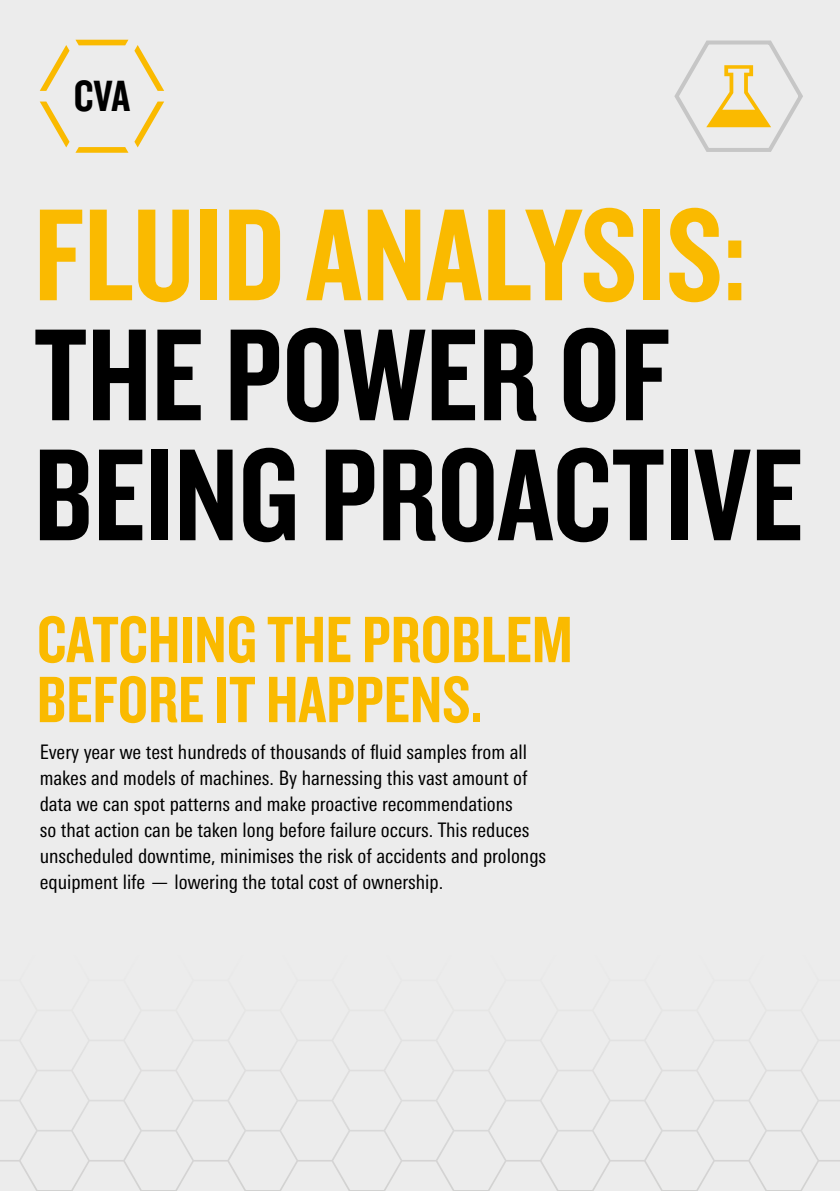
<style>
.page{position:relative;width:840px;height:1191px;background:#fff}
.page>*{position:absolute;margin:0;border:0;box-sizing:border-box;transform-origin:0 0}
.t1{font:136px/120px "Knockout 49 Liteweight";color:#000}
.t2{font:136px "Knockout 49 Liteweight";color:#faba00}
.t3{font:68px/60px "Knockout 49 Liteweight";color:#faba00}
.t4{font:45.4px "Knockout 49 Liteweight";color:#000}
.t5{font:condensed 20px/26px "Linotype Univers";color:#000}
</style>
<div class="page">
<div style="left:0;top:0;width:839px;height:1191px;background:#ececec"></div>
<svg style="left:0;top:1046px;width:839px;height:145px"></svg>
<svg style="left:75px;top:40px;width:53px;height:5px"></svg>
<svg style="left:40px;top:45px;width:29px;height:46px"></svg>
<svg style="left:40px;top:102px;width:29px;height:45px"></svg>
<svg style="left:134px;top:45px;width:30px;height:46px"></svg>
<svg style="left:75px;top:147px;width:53px;height:6px"></svg>
<svg style="left:134px;top:102px;width:30px;height:45px"></svg>
<svg style="left:674px;top:40px;width:129px;height:112px"></svg>
<h3 class="t4" style="left:74px;top:67px;width:58px">CVA</h3>
<h1 class="t2" style="left:34px;top:169px;width:713px">FLUID ANALYSIS:</h1>
<h1 class="t1" style="left:34px;top:310px;width:770px">THE POWER OF<br>BEING PROACTIVE</h1>
<h2 class="t3" style="left:37px;top:607px;width:537px">CATCHING THE PROBLEM<br>BEFORE IT HAPPENS.</h2>
<p class="t5" style="left:40px;top:739px;width:508px">Every year we test hundreds of thousands of fluid samples from all makes and models of machines. By harnessing this vast amount of data we can spot patterns and make proactive recommendations<br>so that action can be taken long before failure occurs. This reduces unscheduled downtime, minimises the risk of accidents and prolongs equipment life — lowering the total cost of ownership.</p>
</div>
